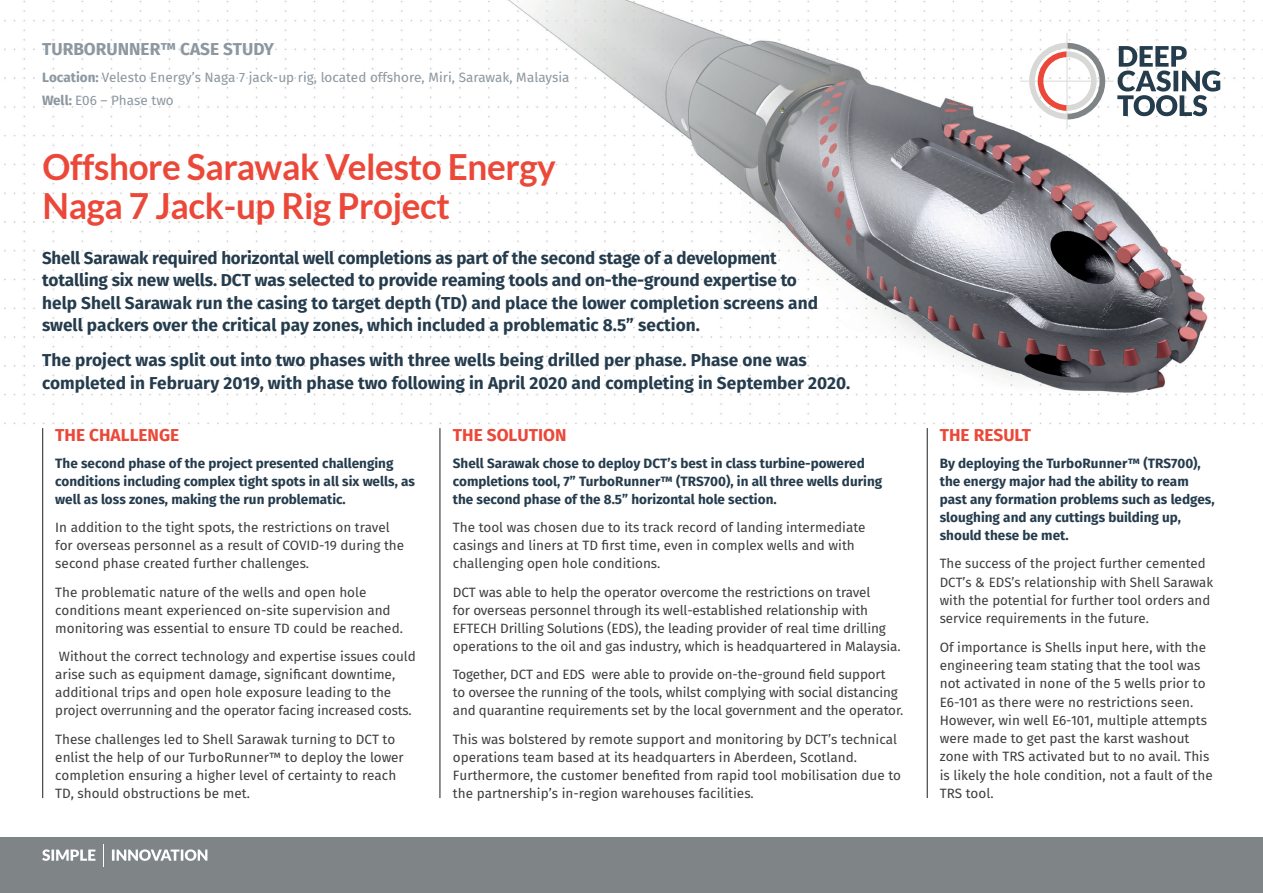
<style>
.page{position:relative;width:1263px;height:893px;background:#fff}
.page>*{position:absolute;margin:0;border:0;box-sizing:border-box;transform-origin:0 0}
.t1{font:700 36px/39px "Lato";letter-spacing:-.01em;color:#eb4839}
.t2{font:700 17.25px/22.5px "Fira Sans";color:#253c4d}
.t3{font:700 17.25px "Fira Sans";color:#eb4839}
.t4{font:700 17.25px "Fira Sans";color:#8c97a0}
.t5{font:13.5px/18px "Fira Sans";color:#3e3e3f}
.t6{font:700 13.5px/18px "Fira Sans";color:#253c4d}
.t7{font:13.5px/22.5px "Fira Sans";color:#8c97a0}
.s1{font-weight:700}
</style>
<div class="page">
<img style="left:4px;top:0;width:1259px;height:424px">
<hr style="left:927px;top:428px;width:1px;height:370px;background:#231f20">
<div style="left:0;top:838px;width:1263px;height:55px;background:#7f8487"></div>
<svg style="left:42px;top:844px;width:165px;height:22px"></svg>
<hr style="left:42px;top:428px;width:1px;height:370px;background:#231f20">
<svg style="left:1020px;top:33px;width:200px;height:96px"></svg>
<hr style="left:440px;top:428px;width:1px;height:370px;background:#231f20">
<p class="t4" style="left:42px;top:37px;width:233px">TURBORUNNER™ CASE STUDY</p>
<p class="t7" style="left:42px;top:66px;width:529px"><span class="s1">Location:</span> Velesto Energy’s Naga 7 jack-up rig, located offshore, Miri, Sarawak, Malaysia<br><span class="s1">Well:</span> E06 – Phase two</p>
<h1 class="t1" style="left:43px;top:147px;width:515px">Offshore Sarawak Velesto Energy<br>Naga 7 Jack-up Rig Project</h1>
<p class="t2" style="left:42px;top:246px;width:777px">Shell Sarawak required horizontal well completions as part of the second stage of a development totalling six new wells. DCT was selected to provide reaming tools and on-the-ground expertise to help Shell Sarawak run the casing to target depth (TD) and place the lower completion screens and swell packers over the critical pay zones, which included a problematic 8.5” section.</p>
<p class="t2" style="left:42px;top:349px;width:810px">The project was split out into two phases with three wells being drilled per phase. Phase one was completed in February 2019, with phase two following in April 2020 and completing in September 2020.</p>
<p class="t3" style="left:55px;top:423px;width:125px">THE CHALLENGE</p>
<p class="t6" style="left:55px;top:454px;width:361px">The second phase of the project presented challenging conditions including complex tight spots in all six wells, as well as loss zones, making the run problematic.</p>
<p class="t5" style="left:55px;top:518px;width:350px">In addition to the tight spots, the restrictions on travel for overseas personnel as a result of COVID-19 during the second phase created further challenges.</p>
<p class="t5" style="left:55px;top:583px;width:349px">The problematic nature of the wells and open hole conditions meant experienced on-site supervision and monitoring was essential to ensure TD could be reached.</p>
<p class="t5" style="left:55px;top:648px;width:362px">Without the correct technology and expertise issues could arise such as equipment damage, significant downtime, additional trips and open hole exposure leading to the project overrunning and the operator facing increased costs.</p>
<p class="t5" style="left:55px;top:730px;width:350px">These challenges led to Shell Sarawak turning to DCT to enlist the help of our TurboRunner™ to deploy the lower completion ensuring a higher level of certainty to reach TD, should obstructions be met.</p>
<p class="t3" style="left:453px;top:423px;width:115px">THE SOLUTION</p>
<p class="t6" style="left:453px;top:454px;width:431px">Shell Sarawak chose to deploy DCT’s best in class turbine-powered completions tool, 7” TurboRunner™ (TRS700), in all three wells during the second phase of the 8.5” horizontal hole section.</p>
<p class="t5" style="left:453px;top:518px;width:414px">The tool was chosen due to its track record of landing intermediate casings and liners at TD first time, even in complex wells and with challenging open hole conditions.</p>
<p class="t5" style="left:453px;top:583px;width:449px">DCT was able to help the operator overcome the restrictions on travel<br>for overseas personnel through its well-established relationship with EFTECH Drilling Solutions (EDS), the leading provider of real time drilling operations to the oil and gas industry, which is headquartered in Malaysia.</p>
<p class="t5" style="left:453px;top:666px;width:452px">Together, DCT and EDS were able to provide on-the-ground field support<br>to oversee the running of the tools, whilst complying with social distancing and quarantine requirements set by the local government and the operator.</p>
<p class="t5" style="left:453px;top:730px;width:450px">This was bolstered by remote support and monitoring by DCT’s technical operations team based at its headquarters in Aberdeen, Scotland.<br>Furthermore, the customer benefited from rapid tool mobilisation due to the partnership’s in-region warehouses facilities.</p>
<p class="t3" style="left:940px;top:423px;width:93px">THE RESULT</p>
<p class="t6" style="left:940px;top:454px;width:276px">By deploying the TurboRunner™ (TRS700), the energy major had the ability to ream past any formation problems such as ledges, sloughing and any cuttings building up, should these be met.</p>
<p class="t5" style="left:940px;top:555px;width:275px">The success of the project further cemented DCT’s &amp; EDS’s relationship with Shell Sarawak with the potential for further tool orders and service requirements in the future.</p>
<p class="t5" style="left:940px;top:638px;width:275px">Of importance is Shells input here, with the engineering team stating that the tool was not activated in none of the 5 wells prior to E6-101 as there were no restrictions seen.<br>However, win well E6-101, multiple attempts were made to get past the karst washout zone with TRS activated but to no avail. This is likely the hole condition, not a fault of the TRS tool.</p>
</div>
